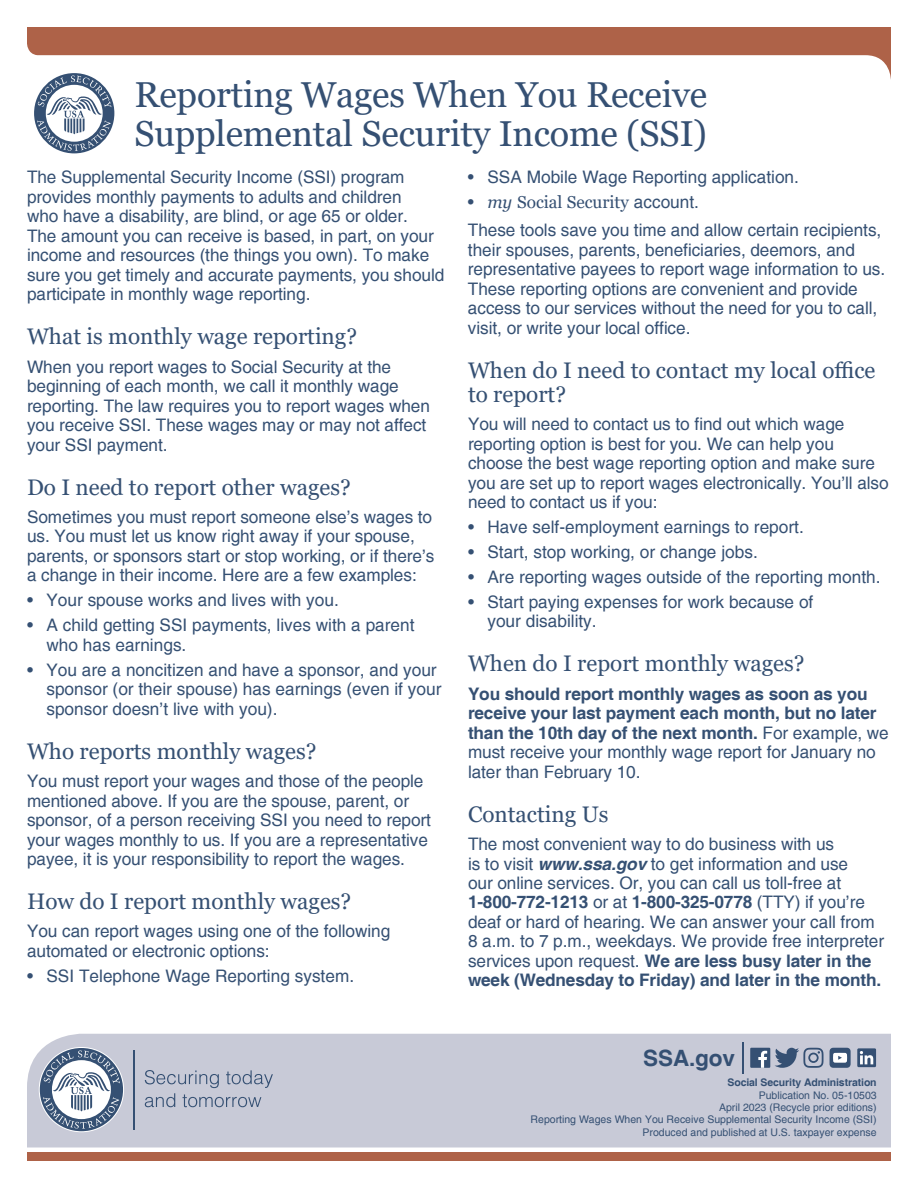
<style>
.page{position:relative;width:918px;height:1188px;background:#fff}
.page>*{position:absolute;margin:0;border:0;box-sizing:border-box;transform-origin:0 0}
.t1{font:36px/39px "Georgia";letter-spacing:-.005em;color:#355073}
.t2{font:22.5px/24px "Georgia";color:#355073}
.t3{font:700 22.5px "Helvetica";letter-spacing:-.005em;color:#355073}
.t4{font:17.25px/19.5px "Helvetica";letter-spacing:-.005em;color:#355073}
.t5{font:700 17.25px/19.5px "Helvetica";letter-spacing:-.01em;color:#355073}
.t6{font:17.25px "Georgia";color:#355073}
.t7{font:10.5px "Helvetica";color:#355073}
.t8{font:700 10.5px "Helvetica";letter-spacing:-.01em;color:#355073}
.s1{font-family:"Helvetica"}
.s2{font-style:italic}
.s3{font-weight:400}
.s4{font-weight:700;font-style:italic}
.s5{font-weight:700}
</style>
<div class="page">
<div style="left:27px;top:1153px;width:864px;height:8px;background:#ae6248"></div>
<svg style="left:27px;top:27px;width:864px;height:53px;fill:#ae6248"></svg>
<div style="left:27px;top:1034px;width:864px;height:113px;background:#c8cad7"></div>
<hr style="left:742px;top:1042px;width:1px;height:32px;background:#355073">
<div style="left:31px;top:70px;width:87px;height:87px;border:3px solid #fff;border-radius:50%"></div>
<div style="left:34px;top:73px;width:80px;height:80px;background:#355073;border-radius:50%"></div>
<svg style="left:37px;top:76px;width:74px;height:75px"></svg>
<svg style="left:145px;top:1070px;width:128px;height:37px;background:#b1b7c7"></svg>
<hr style="left:134px;top:1050px;width:1px;height:79px;background:#355073">
<div style="left:40px;top:1048px;width:83px;height:83px;background:#355073;border-radius:50%"></div>
<svg style="left:43px;top:1050px;width:77px;height:79px"></svg>
<div style="left:750px;top:1048px;width:20px;height:20px;background:#355073"></div>
<svg style="left:758px;top:1051px;width:9px;height:17px"></svg>
<svg style="left:775px;top:1048px;width:49px;height:20px"></svg>
<svg style="left:830px;top:1048px;width:21px;height:20px"></svg>
<svg style="left:857px;top:1048px;width:19px;height:19px"></svg>
<h1 class="t1" style="left:134px;top:76px;width:574px">Reporting Wages When You Receive<br>Supplemental Security Income (SSI)</h1>
<p class="t4" style="left:27px;top:168px;width:419px">The Supplemental Security Income (SSI) program provides monthly payments to adults and children<br>who have a disability, are blind, or age 65 or older.<br>The amount you can receive is based, in part, on your income and resources (the things you own). To make sure you get timely and accurate payments, you should participate in monthly wage reporting.</p>
<h2 class="t2" style="left:27px;top:325px;width:332px">What is monthly wage reporting?</h2>
<p class="t4" style="left:27px;top:357px;width:405px">When you report wages to Social Security at the beginning of each month, we call it monthly wage reporting. The law requires you to report wages when you receive SSI. These wages may or may not affect your SSI payment.</p>
<h2 class="t2" style="left:27px;top:476px;width:325px">Do I need to report other wages?</h2>
<p class="t4" style="left:27px;top:508px;width:409px">Sometimes you must report someone else’s wages to us. You must let us know right away if your spouse, parents, or sponsors start or stop working, or if there’s a change in their income. Here are a few examples:</p>
<p class="t4" style="left:27px;top:591px;width:313px">• Your spouse works and lives with you.</p>
<p class="t4" style="left:46px;top:616px;width:370px;text-indent:-19px">• A child getting SSI payments, lives with a parent who has earnings.</p>
<p class="t4" style="left:46px;top:660px;width:396px;text-indent:-19px">• You are a noncitizen and have a sponsor, and your sponsor (or their spouse) has earnings (even if your sponsor doesn’t live with you).</p>
<h2 class="t2" style="left:27px;top:740px;width:291px">Who reports monthly wages?</h2>
<p class="t4" style="left:27px;top:772px;width:405px">You must report your wages and those of the people mentioned above. If you are the spouse, parent, or sponsor, of a person receiving SSI you need to report your wages monthly to us. If you are a representative payee, it is your responsibility to report the wages.</p>
<h2 class="t2" style="left:27px;top:890px;width:326px">How do I report monthly wages?</h2>
<p class="t4" style="left:27px;top:922px;width:365px">You can report wages using one of the following automated or electronic options:</p>
<p class="t4" style="left:27px;top:967px;width:329px">• SSI Telephone Wage Reporting system.</p>
<p class="t4" style="left:468px;top:168px;width:333px">• SSA Mobile Wage Reporting application.</p>
<p class="t6" style="left:468px;top:192px;width:233px"><span class="s1">•</span> <span class="s2">my</span> Social Security <span class="s1">account.</span></p>
<p class="t4" style="left:468px;top:221px;width:419px">These tools save you time and allow certain recipients, their spouses, parents, beneficiaries, deemors, and representative payees to report wage information to us.<br>These reporting options are convenient and provide access to our services without the need for you to call, visit, or write your local office.</p>
<h2 class="t2" style="left:468px;top:359px;width:409px">When do I need to contact my local office to report?</h2>
<p class="t4" style="left:468px;top:415px;width:422px">You will need to contact us to find out which wage reporting option is best for you. We can help you choose the best wage reporting option and make sure you are set up to report wages electronically. You’ll also need to contact us if you:</p>
<p class="t4" style="left:468px;top:518px;width:337px">• Have self-employment earnings to report.</p>
<p class="t4" style="left:468px;top:543px;width:291px">• Start, stop working, or change jobs.</p>
<p class="t4" style="left:468px;top:568px;width:414px">• Are reporting wages outside of the reporting month.</p>
<p class="t4" style="left:487px;top:593px;width:327px;text-indent:-19px">• Start paying expenses for work because of your disability.</p>
<h2 class="t2" style="left:468px;top:652px;width:338px">When do I report monthly wages?</h2>
<p class="t5" style="left:468px;top:685px;width:422px">You should report monthly wages as soon as you receive your last payment each month, but no later than the 10th day of the next month. <span class="s3">For example, we must receive your monthly wage report for January no later than February 10.</span></p>
<h2 class="t2" style="left:468px;top:803px;width:142px">Contacting Us</h2>
<p class="t4" style="left:468px;top:835px;width:418px">The most convenient way to do business with us<br>is to visit <span class="s4">www.ssa.gov</span> to get information and use<br>our online services. Or, you can call us toll-free at <span class="s5">1-800-772-1213</span> or at <span class="s5">1-800-325-0778</span> (TTY) if you’re deaf or hard of hearing. We can answer your call from 8 a.m. to 7 p.m., weekdays. We provide free interpreter services upon request. <span class="s5">We are less busy later in the week (Wednesday to Friday) and later in the month.</span></p>
<p class="t3" style="left:643px;top:1044px;width:93px">SSA.gov</p>
<p class="t8" style="left:727px;top:1076px;width:151px">Social Security Administration</p>
<p class="t7" style="left:759px;top:1089px;width:119px">Publication No. 05-10503</p>
<p class="t7" style="left:719px;top:1101px;width:159px">April 2023 (Recycle prior editions)</p>
<p class="t7" style="left:531px;top:1114px;width:348px">Reporting Wages When You Receive Supplemental Security Income (SSI)</p>
<p class="t7" style="left:643px;top:1126px;width:236px">Produced and published at U.S. taxpayer expense</p>
</div>
